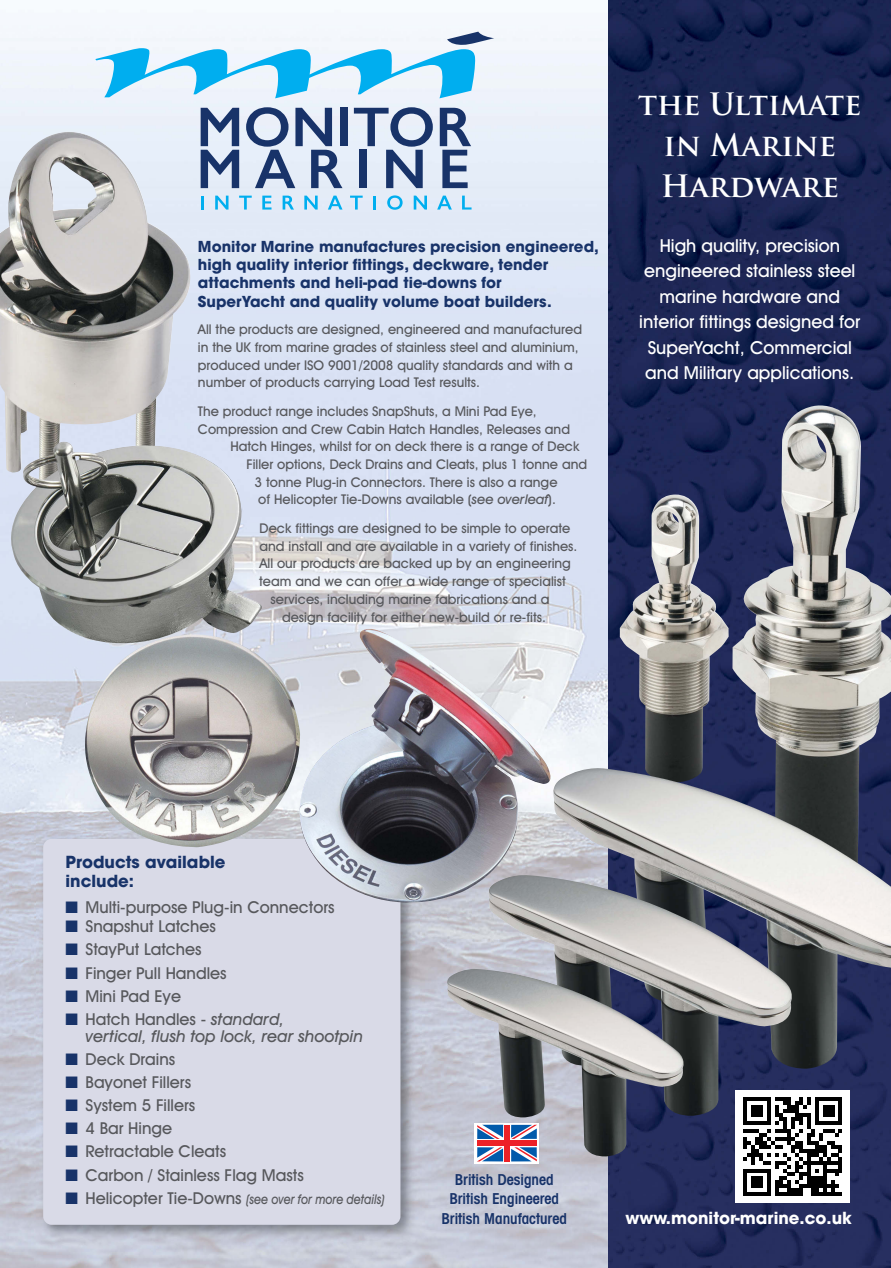
<style>
.page{position:relative;width:891px;height:1268px;background:#fff}
.page>*{position:absolute;margin:0;border:0;box-sizing:border-box;transform-origin:0 0}
.t1{font:700 30px/41.1px "Trajan Pro";color:#fff;text-align:center}
.t2{font:500 18px/25.5px "Avant Garde IT Cby BT";color:#fff;text-align:center}
.t3{font:500 16.5px "Avant Garde IT Cby BT";color:#57585c}
.t4{font:italic 500 16.5px/17.1px "Avant Garde IT Cby BT";color:#57585c}
.t5{font:700 16.5px/19.8px "Avant Garde";color:#183369}
.t6{font:700 16.5px "Avant Garde";color:#fff}
.t7{font:700 15px/18.1px "Avant Garde";color:#183369}
.t8{font:600 condensed 15px/19.5px "Avant Garde IT Cby BT";color:#183369;text-align:center}
.t9{font:500 13.5px/17.7px "Avant Garde IT Cby BT";color:#57585c}
.t10{font:italic 500 13.5px "Avant Garde IT Cby BT";color:#57585c;scale:.85 1}
.s1{font-style:italic}
.s2{color:#183369}
.s3{font-style:normal}
.s4{font-style:normal;font-size:16.5px}
</style>
<div class="page">
<img style="left:0;top:24px;width:608px;height:1243px">
<img style="left:37px;top:831px;width:382px;height:413px">
<div style="left:43px;top:838px;width:357px;height:386px;background:#d9dae7;border-radius:9px"></div>
<img style="left:608px;top:0;width:282px;height:1267px">
<svg style="left:95px;top:32px;width:399px;height:66px"></svg>
<div style="left:340px;top:108px;width:8px;height:38px;background:#183369"></div>
<svg style="left:200px;top:108px;width:39px;height:80px;background:#7c8dae"></svg>
<svg style="left:246px;top:107px;width:96px;height:81px;background:#99a8c2"></svg>
<svg style="left:354px;top:107px;width:78px;height:81px;background:#9caac4"></svg>
<svg style="left:439px;top:108px;width:32px;height:80px;background:#8192b2"></svg>
<svg style="left:201px;top:195px;width:2px;height:14px"></svg>
<svg style="left:215px;top:196px;width:13px;height:13px"></svg>
<svg style="left:239px;top:196px;width:12px;height:13px"></svg>
<svg style="left:262px;top:196px;width:9px;height:13px"></svg>
<svg style="left:282px;top:196px;width:12px;height:13px"></svg>
<svg style="left:304px;top:196px;width:13px;height:13px"></svg>
<svg style="left:328px;top:196px;width:14px;height:13px"></svg>
<svg style="left:350px;top:196px;width:12px;height:13px"></svg>
<hr style="left:373px;top:195px;width:3px;height:14px;background:#00aeef">
<svg style="left:387px;top:195px;width:15px;height:15px"></svg>
<svg style="left:413px;top:196px;width:14px;height:13px"></svg>
<svg style="left:437px;top:196px;width:14px;height:13px"></svg>
<svg style="left:462px;top:196px;width:9px;height:13px"></svg>
<div style="left:736px;top:1090px;width:113px;height:112px;background:#fff"></div>
<svg style="left:743px;top:1097px;width:99px;height:99px"></svg>
<img style="left:619px;top:494px;width:109px;height:273px">
<img style="left:732px;top:405px;width:158px;height:362px">
<svg style="left:474px;top:1156px;width:65px;height:7px"></svg>
<div style="left:504px;top:1124px;width:5px;height:37px;background:#ed2127"></div>
<svg style="left:511px;top:1156px;width:25px;height:5px"></svg>
<svg style="left:476px;top:1156px;width:27px;height:5px"></svg>
<img style="left:0;top:131px;width:191px;height:358px">
<img style="left:10px;top:441px;width:252px;height:203px">
<img style="left:84px;top:633px;width:215px;height:214px">
<img style="left:299px;top:628px;width:251px;height:275px">
<img style="left:552px;top:767px;width:338px;height:301px">
<img style="left:488px;top:874px;width:304px;height:241px">
<img style="left:446px;top:968px;width:237px;height:188px">
<p class="t7" style="left:198px;top:240px;width:402px">Monitor Marine manufactures precision engineered, high quality interior fittings, deckware, tender attachments and heli-pad tie-downs for<br>SuperYacht and quality volume boat builders.</p>
<p class="t9" style="left:198px;top:322px;width:385px">All the products are designed, engineered and manufactured in the UK from marine grades of stainless steel and aluminium, produced under ISO 9001/2008 quality standards and with a number of products carrying Load Test results.</p>
<p class="t9" style="left:198px;top:403px;width:340px">The product range includes SnapShuts, a Mini Pad Eye,</p>
<p class="t9" style="left:198px;top:421px;width:373px">Compression and Crew Cabin Hatch Handles, Releases and</p>
<p class="t9" style="left:230px;top:439px;width:350px">Hatch Hinges, whilst for on deck there is a range of Deck</p>
<p class="t9" style="left:246px;top:456px;width:342px">Filler options, Deck Drains and Cleats, plus 1 tonne and</p>
<p class="t9" style="left:254px;top:474px;width:304px">3 tonne Plug-in Connectors. There is also a range</p>
<p class="t9" style="left:258px;top:492px;width:299px">of Helicopter Tie-Downs available (<span class="s1">see overleaf</span>).</p>
<p class="t9" style="left:259px;top:520px;width:312px">Deck fittings are designed to be simple to operate</p>
<p class="t9" style="left:259px;top:538px;width:319px">and install and are available in a variety of finishes.</p>
<p class="t9" style="left:259px;top:556px;width:313px">All our products are backed up by an engineering</p>
<p class="t9" style="left:259px;top:573px;width:308px">team and we can offer a wide range of specialist</p>
<p class="t9" style="left:270px;top:591px;width:280px">services, including marine fabrications and a</p>
<p class="t9" style="left:282px;top:609px;width:265px">design facility for either new-build or re-fits.</p>
<h1 class="t1" style="left:638px;top:87px;width:225px">the Ultimate in Marine<br>Hardware</h1>
<h2 class="t2" style="left:639px;top:234px;width:222px">High quality, precision engineered stainless steel marine hardware and interior fittings designed for<br>SuperYacht, Commercial and Military applications.</h2>
<p class="t5" style="left:66px;top:853px;width:161px">Products available include:</p>
<p class="t3" style="left:66px;top:900px;width:270px"><span class="s2">■</span> Multi-purpose Plug-in Connectors</p>
<p class="t3" style="left:66px;top:920px;width:152px"><span class="s2">■</span> Snapshut Latches</p>
<p class="t3" style="left:66px;top:943px;width:137px"><span class="s2">■</span> StayPut Latches</p>
<p class="t3" style="left:66px;top:966px;width:162px"><span class="s2">■</span> Finger Pull Handles</p>
<p class="t3" style="left:66px;top:989px;width:117px"><span class="s2">■</span> Mini Pad Eye</p>
<p class="t4" style="left:85px;top:1011px;width:279px;text-indent:-20px"><span class="s2">■</span> <span class="s3">Hatch Handles -</span> standard,<br>vertical, flush top lock, rear shootpin</p>
<p class="t3" style="left:66px;top:1053px;width:111px"><span class="s2">■</span> Deck Drains</p>
<p class="t3" style="left:66px;top:1076px;width:127px"><span class="s2">■</span> Bayonet Fillers</p>
<p class="t3" style="left:66px;top:1099px;width:131px"><span class="s2">■</span> System 5 Fillers</p>
<p class="t3" style="left:66px;top:1122px;width:108px"><span class="s2">■</span> 4 Bar Hinge</p>
<p class="t3" style="left:66px;top:1145px;width:162px"><span class="s2">■</span> Retractable Cleats</p>
<p class="t3" style="left:66px;top:1168px;width:240px"><span class="s2">■</span> Carbon / Stainless Flag Masts</p>
<p class="t10" style="left:66px;top:1193px;width:376px"><span class="s2">■</span> <span class="s4">Helicopter Tie-Downs</span> (see over for more details)</p>
<p class="t8" style="left:441px;top:1170px;width:127px">British Designed<br>British Engineered<br>British Manufactured</p>
<p class="t6" style="left:625px;top:1211px;width:228px">www.monitor-marine.co.uk</p>
</div>
